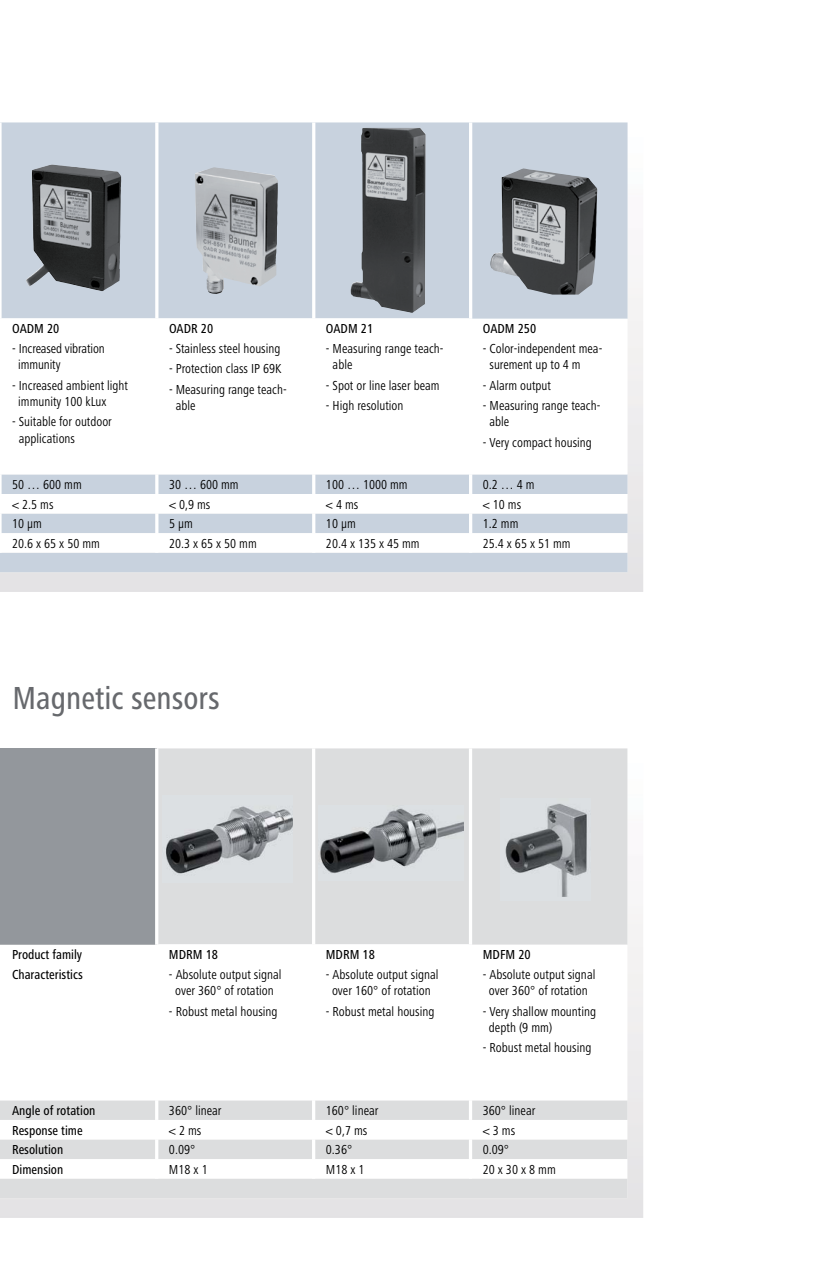
<style>
.page{position:relative;width:829px;height:1263px;background:#fff}
.page>*{position:absolute;margin:0;border:0;box-sizing:border-box;transform-origin:0 0}
.t1{font:500 condensed 33px "Frutiger Next LT";color:#67696d;scale:.96 1}
.t2{font:condensed 13.5px/16.2px "Frutiger Next LT";color:#000;scale:.96 1}
.t3{font:condensed 13.5px/16.2px "Frutiger Next LT";color:#000;text-align:center}
.t4{font:500 condensed 13.5px "Frutiger Next LT";color:#000;scale:.96 1}
.t5{font:500 condensed 13.5px "Frutiger Next LT";color:#000}
</style>
<div class="page">
<svg style="left:0;top:749px;width:643px;height:469px"></svg>
<svg style="left:0;top:288px;width:643px;height:304px;background:#e6e5e7"></svg>
<svg style="left:0;top:748px;width:627px;height:450px;background:#c6c8ca"></svg>
<svg style="left:0;top:945px;width:627px;height:233px"></svg>
<hr style="left:155px;top:748px;width:3px;height:197px;background:#fff">
<hr style="left:155px;top:945px;width:3px;height:19px;background:#fff">
<hr style="left:155px;top:964px;width:3px;height:136px;background:#fff">
<hr style="left:155px;top:1100px;width:3px;height:20px;background:#fff">
<hr style="left:155px;top:1120px;width:3px;height:19px;background:#fff">
<hr style="left:155px;top:1139px;width:3px;height:20px;background:#fff">
<hr style="left:155px;top:1159px;width:3px;height:19px;background:#fff">
<hr style="left:158px;top:944px;width:156px;height:1px;background:#fff">
<hr style="left:312px;top:748px;width:3px;height:196px;background:#fff">
<hr style="left:469px;top:748px;width:3px;height:197px;background:#fff">
<hr style="left:312px;top:945px;width:3px;height:19px;background:#fff">
<hr style="left:469px;top:945px;width:3px;height:19px;background:#fff">
<hr style="left:312px;top:964px;width:3px;height:136px;background:#fff">
<hr style="left:469px;top:964px;width:3px;height:136px;background:#fff">
<hr style="left:312px;top:1100px;width:3px;height:20px;background:#fff">
<hr style="left:469px;top:1100px;width:3px;height:20px;background:#fff">
<hr style="left:312px;top:1120px;width:3px;height:19px;background:#fff">
<hr style="left:469px;top:1120px;width:3px;height:19px;background:#fff">
<hr style="left:312px;top:1139px;width:3px;height:20px;background:#fff">
<hr style="left:469px;top:1139px;width:3px;height:20px;background:#fff">
<hr style="left:312px;top:1159px;width:3px;height:19px;background:#fff">
<hr style="left:469px;top:1159px;width:3px;height:19px;background:#fff">
<hr style="left:314px;top:944px;width:155px;height:1px;background:#fff">
<div style="left:0;top:122px;width:628px;height:450px;background:#c8d2de"></div>
<svg style="left:2px;top:319px;width:626px;height:234px"></svg>
<hr style="left:0;top:122px;width:2px;height:197px;background:#fff">
<hr style="left:155px;top:122px;width:3px;height:197px;background:#fff">
<hr style="left:312px;top:122px;width:3px;height:197px;background:#fff">
<hr style="left:469px;top:122px;width:3px;height:197px;background:#fff">
<svg style="left:0;top:319px;width:2px;height:19px"></svg>
<hr style="left:155px;top:319px;width:3px;height:19px;background:#fff">
<hr style="left:312px;top:319px;width:3px;height:19px;background:#fff">
<hr style="left:469px;top:319px;width:3px;height:19px;background:#fff">
<hr style="left:0;top:338px;width:2px;height:136px;background:#fff">
<hr style="left:155px;top:338px;width:3px;height:136px;background:#fff">
<hr style="left:312px;top:338px;width:3px;height:136px;background:#fff">
<hr style="left:469px;top:338px;width:3px;height:136px;background:#fff">
<hr style="left:0;top:474px;width:2px;height:20px;background:#fff">
<hr style="left:155px;top:474px;width:3px;height:20px;background:#fff">
<hr style="left:312px;top:474px;width:3px;height:20px;background:#fff">
<hr style="left:469px;top:474px;width:3px;height:20px;background:#fff">
<svg style="left:0;top:494px;width:2px;height:19px"></svg>
<hr style="left:155px;top:494px;width:3px;height:19px;background:#fff">
<hr style="left:312px;top:494px;width:3px;height:19px;background:#fff">
<hr style="left:469px;top:494px;width:3px;height:19px;background:#fff">
<hr style="left:0;top:513px;width:2px;height:20px;background:#fff">
<hr style="left:155px;top:513px;width:3px;height:20px;background:#fff">
<hr style="left:312px;top:513px;width:3px;height:20px;background:#fff">
<hr style="left:469px;top:513px;width:3px;height:20px;background:#fff">
<hr style="left:0;top:533px;width:2px;height:20px;background:#fff">
<hr style="left:155px;top:533px;width:3px;height:20px;background:#fff">
<hr style="left:312px;top:533px;width:3px;height:20px;background:#fff">
<hr style="left:469px;top:533px;width:3px;height:20px;background:#fff">
<hr style="left:0;top:318px;width:157px;height:1px;background:#fff">
<hr style="left:157px;top:318px;width:312px;height:1px;background:#fff">
<img style="left:349px;top:128px;width:77px;height:185px">
<img style="left:26px;top:164px;width:95px;height:127px">
<img style="left:195px;top:167px;width:83px;height:127px">
<img style="left:489px;top:168px;width:108px;height:127px">
<img style="left:500px;top:799px;width:90px;height:101px">
<img style="left:162px;top:796px;width:130px;height:86px">
<img style="left:318px;top:805px;width:145px;height:75px">
<p class="t4" style="left:12px;top:324px;width:51px">OADM 20</p>
<p class="t4" style="left:169px;top:324px;width:47px">OADR 20</p>
<p class="t4" style="left:326px;top:324px;width:51px">OADM 21</p>
<p class="t4" style="left:483px;top:324px;width:57px">OADM 250</p>
<p class="t2" style="left:18px;top:342px;width:92px;text-indent:-6px">- Increased vibration immunity</p>
<p class="t2" style="left:18px;top:378px;width:116px;text-indent:-6px">- Increased ambient light immunity 100 kLux</p>
<p class="t2" style="left:19px;top:415px;width:98px;text-indent:-7px">- Suitable for outdoor applications</p>
<p class="t2" style="left:169px;top:342px;width:117px">- Stainless steel housing</p>
<p class="t2" style="left:169px;top:362px;width:119px">- Protection class IP 69K</p>
<p class="t2" style="left:176px;top:383px;width:117px;text-indent:-7px">- Measuring range teach&shy;able</p>
<p class="t2" style="left:333px;top:342px;width:117px;text-indent:-7px">- Measuring range teach&shy;able</p>
<p class="t2" style="left:326px;top:378px;width:120px">- Spot or line laser beam</p>
<p class="t2" style="left:326px;top:399px;width:82px">- High resolution</p>
<p class="t2" style="left:490px;top:342px;width:119px;text-indent:-7px">- Color-independent mea&shy;surement up to 4 m</p>
<p class="t2" style="left:483px;top:378px;width:73px">- Alarm output</p>
<p class="t2" style="left:490px;top:399px;width:117px;text-indent:-7px">- Measuring range teach&shy;able</p>
<p class="t2" style="left:483px;top:436px;width:115px">- Very compact housing</p>
<p class="t2" style="left:12px;top:478px;width:74px">50 … 600 mm</p>
<p class="t2" style="left:169px;top:478px;width:74px">30 … 600 mm</p>
<p class="t2" style="left:326px;top:478px;width:87px">100 … 1000 mm</p>
<p class="t2" style="left:483px;top:478px;width:55px">0.2 … 4 m</p>
<p class="t2" style="left:12px;top:497px;width:45px">&lt; 2.5 ms</p>
<p class="t2" style="left:169px;top:497px;width:45px">&lt; 0,9 ms</p>
<p class="t2" style="left:326px;top:497px;width:35px">&lt; 4 ms</p>
<p class="t2" style="left:483px;top:497px;width:41px">&lt; 10 ms</p>
<p class="t2" style="left:12px;top:517px;width:33px">10 μm</p>
<p class="t2" style="left:169px;top:517px;width:26px">5 μm</p>
<p class="t2" style="left:326px;top:517px;width:33px">10 μm</p>
<p class="t2" style="left:483px;top:517px;width:39px">1.2 mm</p>
<p class="t2" style="left:12px;top:536px;width:93px">20.6 x 65 x 50 mm</p>
<p class="t2" style="left:169px;top:536px;width:93px">20.3 x 65 x 50 mm</p>
<p class="t2" style="left:326px;top:536px;width:99px">20.4 x 135 x 45 mm</p>
<p class="t2" style="left:483px;top:536px;width:93px">25.4 x 65 x 51 mm</p>
<h1 class="t1" style="left:13px;top:686px;width:217px">Magnetic sensors</h1>
<p class="t4" style="left:12px;top:950px;width:75px">Product family</p>
<p class="t5" style="left:169px;top:950px;width:51px">MDRM 18</p>
<p class="t5" style="left:326px;top:950px;width:51px">MDRM 18</p>
<p class="t5" style="left:483px;top:950px;width:50px">MDFM 20</p>
<p class="t4" style="left:12px;top:969px;width:75px">Characteristics</p>
<p class="t3" style="left:169px;top:968px;width:114px">- Absolute output signal over 360° of rotation</p>
<p class="t3" style="left:169px;top:1004px;width:110px">- Robust metal housing</p>
<p class="t3" style="left:326px;top:968px;width:114px">- Absolute output signal over 160° of rotation</p>
<p class="t3" style="left:326px;top:1004px;width:110px">- Robust metal housing</p>
<p class="t3" style="left:483px;top:968px;width:114px">- Absolute output signal over 360° of rotation</p>
<p class="t3" style="left:489px;top:1004px;width:109px;text-align:left;text-indent:-6px">- Very shallow mounting depth (9 mm)</p>
<p class="t3" style="left:483px;top:1041px;width:110px">- Robust metal housing</p>
<p class="t5" style="left:12px;top:1105px;width:85px">Angle of rotation</p>
<p class="t3" style="left:169px;top:1104px;width:54px">360° linear</p>
<p class="t3" style="left:326px;top:1104px;width:54px">160° linear</p>
<p class="t3" style="left:483px;top:1104px;width:54px">360° linear</p>
<p class="t4" style="left:12px;top:1125px;width:75px">Response time</p>
<p class="t3" style="left:169px;top:1123px;width:34px">&lt; 2 ms</p>
<p class="t3" style="left:326px;top:1123px;width:43px">&lt; 0,7 ms</p>
<p class="t3" style="left:483px;top:1123px;width:34px">&lt; 3 ms</p>
<p class="t4" style="left:12px;top:1144px;width:55px">Resolution</p>
<p class="t3" style="left:169px;top:1143px;width:28px">0.09°</p>
<p class="t3" style="left:326px;top:1143px;width:28px">0.36°</p>
<p class="t3" style="left:483px;top:1143px;width:28px">0.09°</p>
<p class="t4" style="left:12px;top:1164px;width:55px">Dimension</p>
<p class="t3" style="left:169px;top:1162px;width:40px">M18 x 1</p>
<p class="t3" style="left:326px;top:1162px;width:40px">M18 x 1</p>
<p class="t3" style="left:483px;top:1162px;width:75px">20 x 30 x 8 mm</p>
</div>
